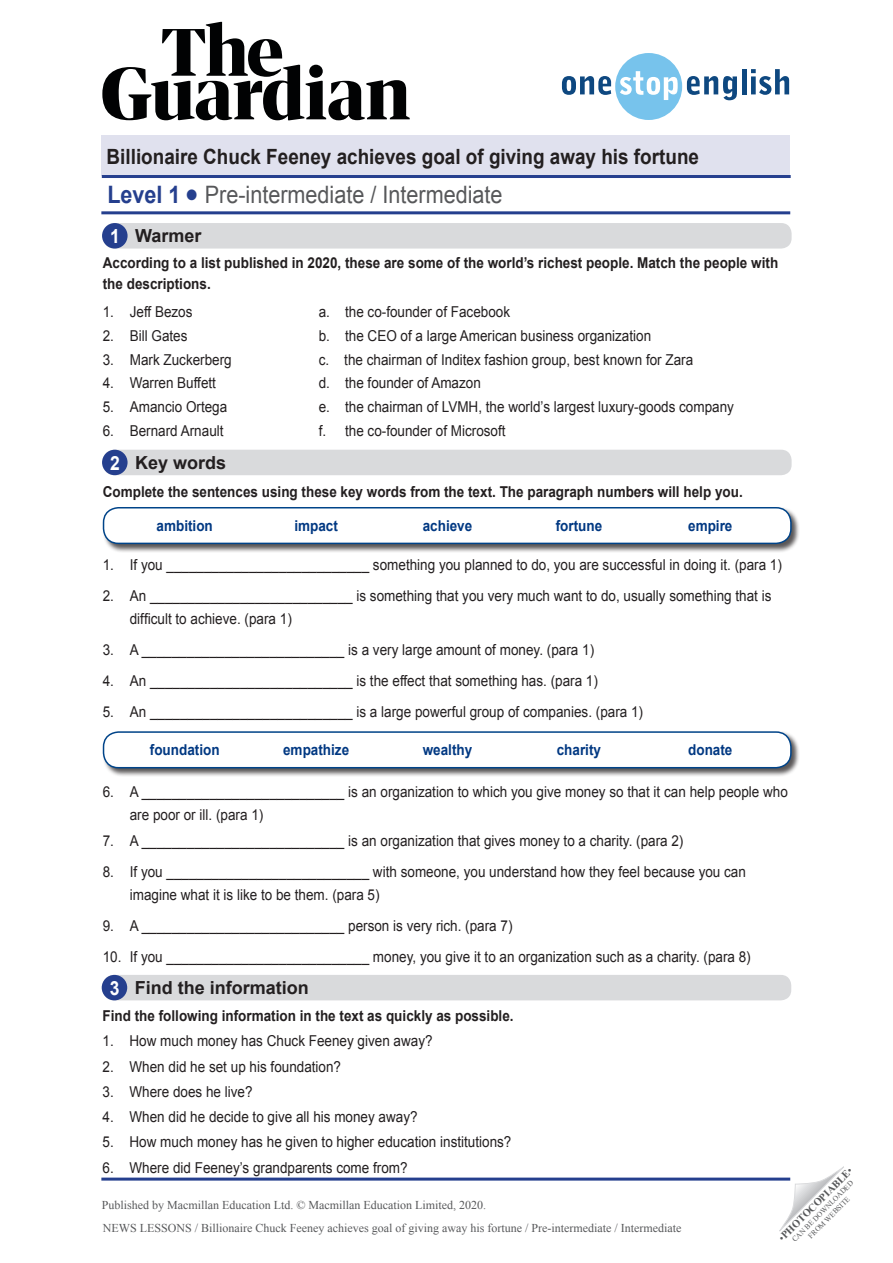
<style>
.page{position:relative;width:893px;height:1263px;background:#fff}
.page>*{position:absolute;margin:0;border:0;box-sizing:border-box;transform-origin:0 0}
.t1{font:24px "Arial";color:#57585a;scale:.9 1}
.t2{font:700 21px "Arial";color:#231f20;scale:.9 1}
.key_exercise_titles{font:700 19.5px "Arial";color:#fff;scale:.9 1}
.t3{font:700 18px "Arial";color:#231f20}
.t4{font:15px/22.5px "Arial";color:#231f20;scale:.9 1}
.body_text{font:700 15px/21px "Arial";color:#231f20;scale:.9 1}
.key_exercise_titles-2{font:700 15px "Arial";color:#003882;scale:.9 1}
.t5{font:12px "Times New Roman";color:#57585a}
.t6{font:700 10.5px "Times New Roman";color:#57585a}
.t7{font:7.5px/9px "Times New Roman";color:#57585a;text-align:center}
.s1{font-weight:700;color:#253f8e}
.s2{color:#253f8e}
.s3{font-weight:400}
</style>
<div class="page">
<div style="left:101px;top:135px;width:689px;height:40px;background:#e0e1ee"></div>
<svg style="left:779px;top:1167px;width:65px;height:64px"></svg>
<hr style="left:102px;top:175px;width:689px;height:3px;background:#253f8e">
<hr style="left:101px;top:211px;width:689px;height:3px;background:#253f8e">
<hr style="left:101px;top:1177px;width:689px;height:3px;background:#253f8e">
<svg style="left:562px;top:53px;width:175px;height:67px"></svg>
<hr style="left:742px;top:69px;width:4px;height:25px;background:#0e4880">
<svg style="left:751px;top:69px;width:38px;height:26px"></svg>
<svg style="left:102px;top:22px;width:308px;height:98px"></svg>
<div style="left:104px;top:223px;width:688px;height:26px;background:#d9dadc;border-radius:10px"></div>
<div style="left:102px;top:223px;width:26px;height:26px;background:#253f8e;border-radius:50%"></div>
<div style="left:104px;top:450px;width:688px;height:25px;background:#d9dadc;border-radius:10px"></div>
<div style="left:102px;top:450px;width:26px;height:25px;background:#253f8e;border-radius:50%"></div>
<div style="left:103px;top:975px;width:688px;height:25px;background:#d9dadc;border-radius:10px"></div>
<div style="left:102px;top:975px;width:25px;height:25px;background:#253f8e;border-radius:50%"></div>
<div style="left:102px;top:506px;width:699px;height:47px;background:#231f20;opacity:.75"></div>
<div style="left:104px;top:508px;width:687px;height:35px;background:#fff;border-radius:15px"></div>
<div style="left:103px;top:507px;width:689px;height:37px;border:2px solid #004489;border-radius:15px"></div>
<div style="left:102px;top:731px;width:699px;height:46px;background:#231f20;opacity:.75"></div>
<div style="left:104px;top:732px;width:687px;height:36px;background:#fff;border-radius:15px"></div>
<div style="left:103px;top:731px;width:689px;height:37px;border:2px solid #004489;border-radius:15px"></div>
<h2 class="t2" style="left:107px;top:142px;width:660px">Billionaire Chuck Feeney achieves goal of giving away his fortune</h2>
<h1 class="t1" style="left:107px;top:178px;width:441px"><span class="s1">Level 1</span> <span class="s2">●</span> Pre-intermediate / Intermediate</h1>
<p class="key_exercise_titles" style="left:110px;top:223px;width:12px">1</p>
<p class="t3" style="left:135px;top:224px;width:68px">Warmer</p>
<p class="body_text" style="left:103px;top:253px;width:752px">According to a list published in 2020, these are some of the world’s richest people. Match the people with the descriptions.</p>
<p class="t4" style="left:103px;top:301px;width:101px">1. Jeff Bezos</p>
<p class="t4" style="left:319px;top:301px;width:214px">a. the co-founder of Facebook</p>
<p class="t4" style="left:103px;top:325px;width:96px">2. Bill Gates</p>
<p class="t4" style="left:319px;top:325px;width:371px">b. the CEO of a large American business organization</p>
<p class="t4" style="left:103px;top:348px;width:145px">3. Mark Zuckerberg</p>
<p class="t4" style="left:319px;top:348px;width:418px">c. the chairman of Inditex fashion group, best known for Zara</p>
<p class="t4" style="left:103px;top:372px;width:127px">4. Warren Buffett</p>
<p class="t4" style="left:319px;top:372px;width:182px">d. the founder of Amazon</p>
<p class="t4" style="left:103px;top:396px;width:140px">5. Amancio Ortega</p>
<p class="t4" style="left:319px;top:396px;width:463px">e. the chairman of LVMH, the world’s largest luxury-goods company</p>
<p class="t4" style="left:103px;top:420px;width:136px">6. Bernard Arnault</p>
<p class="t4" style="left:319px;top:420px;width:209px">f. the co-founder of Microsoft</p>
<p class="key_exercise_titles" style="left:110px;top:450px;width:12px">2</p>
<p class="t3" style="left:135px;top:451px;width:93px">Key words</p>
<p class="body_text" style="left:103px;top:481px;width:713px">Complete the sentences using these key words from the text. The paragraph numbers will help you.</p>
<p class="key_exercise_titles-2" style="left:157px;top:516px;width:64px">ambition</p>
<p class="key_exercise_titles-2" style="left:294px;top:516px;width:50px">impact</p>
<p class="key_exercise_titles-2" style="left:423px;top:516px;width:57px">achieve</p>
<p class="key_exercise_titles-2" style="left:556px;top:516px;width:53px">fortune</p>
<p class="key_exercise_titles-2" style="left:688px;top:516px;width:51px">empire</p>
<p class="t4" style="left:103px;top:554px;width:756px">1. If you ___________________________ something you planned to do, you are successful in doing it. (para 1)</p>
<p class="t4" style="left:130px;top:585px;width:714px;text-indent:-27px">2. An ___________________________ is something that you very much want to do, usually something that is difficult to achieve. (para 1)</p>
<p class="t4" style="left:103px;top:638px;width:547px">3. A ___________________________ is a very large amount of money. (para 1)</p>
<p class="t4" style="left:103px;top:669px;width:552px">4. An ___________________________ is the effect that something has. (para 1)</p>
<p class="t4" style="left:103px;top:700px;width:602px">5. An ___________________________ is a large powerful group of companies. (para 1)</p>
<p class="key_exercise_titles-2" style="left:150px;top:740px;width:79px">foundation</p>
<p class="key_exercise_titles-2" style="left:283px;top:740px;width:75px">empathize</p>
<p class="key_exercise_titles-2" style="left:423px;top:740px;width:57px">wealthy</p>
<p class="key_exercise_titles-2" style="left:557px;top:740px;width:51px">charity</p>
<p class="key_exercise_titles-2" style="left:688px;top:740px;width:51px">donate</p>
<p class="t4" style="left:130px;top:781px;width:733px;text-indent:-27px">6. A ___________________________ is an organization to which you give money so that it can help people who are poor or ill. (para 1)</p>
<p class="t4" style="left:103px;top:830px;width:647px">7. A ___________________________ is an organization that gives money to a charity. (para 2)</p>
<p class="t4" style="left:130px;top:861px;width:686px;text-indent:-27px">8. If you ___________________________ with someone, you understand how they feel because you can imagine what it is like to be them. (para 5)</p>
<p class="t4" style="left:103px;top:914px;width:457px">9. A ___________________________ person is very rich. (para 7)</p>
<p class="t4" style="left:103px;top:945px;width:721px">10. If you ___________________________ money, you give it to an organization such as a charity. (para 8)</p>
<p class="key_exercise_titles" style="left:110px;top:975px;width:12px">3</p>
<p class="t3" style="left:135px;top:976px;width:176px">Find the information</p>
<p class="body_text" style="left:103px;top:1006px;width:458px">Find the following information in the text as quickly as possible.</p>
<p class="t4" style="left:103px;top:1030px;width:368px">1. How much money has Chuck Feeney given away?</p>
<p class="t4" style="left:103px;top:1055px;width:267px">2. When did he set up his foundation?</p>
<p class="t4" style="left:103px;top:1080px;width:168px">3. Where does he live?</p>
<p class="t4" style="left:103px;top:1106px;width:352px">4. When did he decide to give all his money away?</p>
<p class="t4" style="left:103px;top:1131px;width:456px">5. How much money has he given to higher education institutions?</p>
<p class="t4" style="left:103px;top:1156px;width:341px">6. Where did Feeney’s grandparents come from?</p>
<p class="t5" style="left:102px;top:1197px;width:386px">Published by Macmillan Education Ltd. © Macmillan Education Limited, 2020.</p>
<p class="t5" style="left:103px;top:1220px;width:580px">NEWS LESSONS / Billionaire Chuck Feeney achieves goal of giving away his fortune / Pre-intermediate / Intermediate</p>
<p class="t6" style="left:775px;top:1234px;width:101px;rotate:-45deg"><span class="s3">•</span>PHOTOCOPIABLE<span class="s3">•</span></p>
<p class="t7" style="left:790px;top:1237px;width:85px;rotate:-45deg">CAN BE DOWNLOADED<br>FROM WEBSITE</p>
</div>
